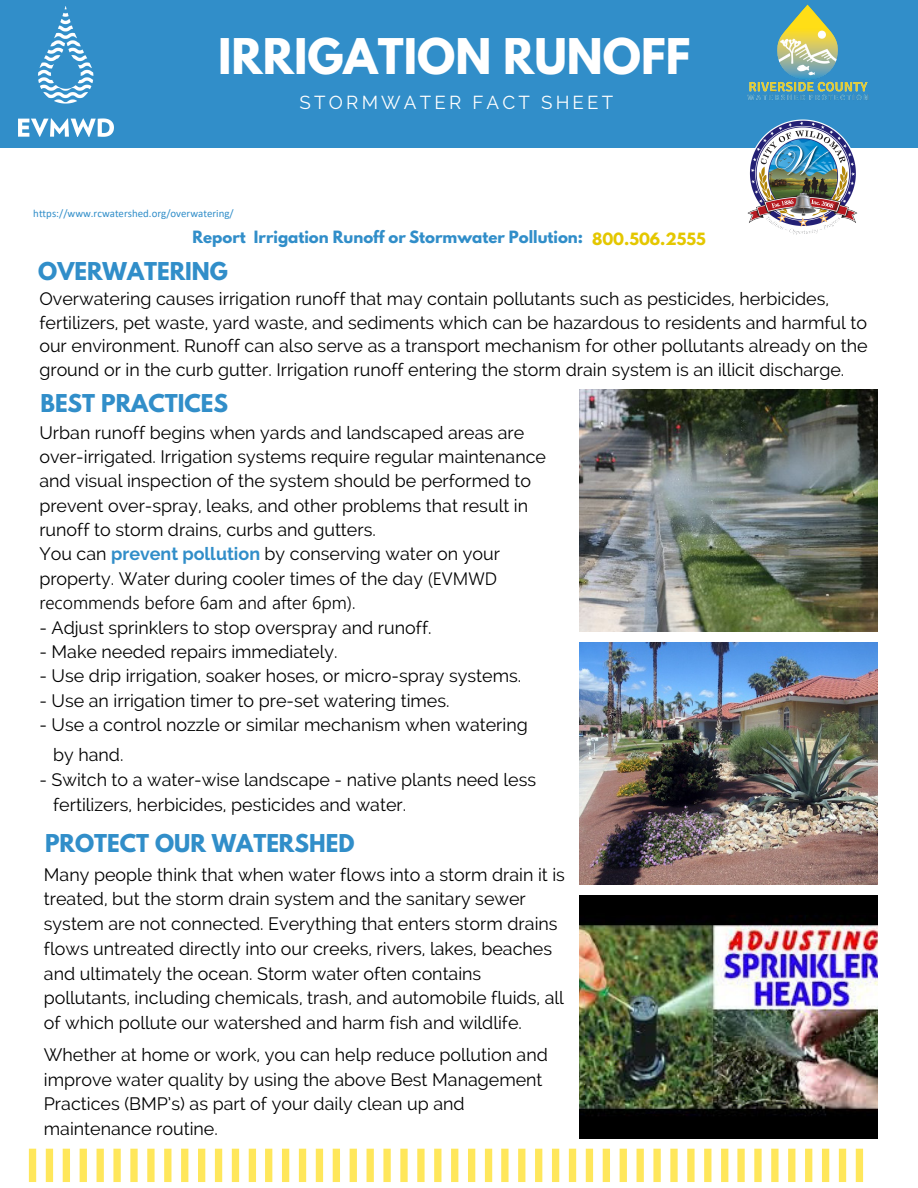
<style>
.page{position:relative;width:918px;height:1188px;background:#fff}
.page>*{position:absolute;margin:0;border:0;box-sizing:border-box;transform-origin:0 0}
.t1{font:700 43.65px "League Spartan";color:#fff}
.t2{font:700 21.75px "League Spartan";color:#318ec9}
.t3{font:18.6px "Raleway";letter-spacing:.17em;color:#fff}
.t4{font:17.85px/24.8px "Raleway";color:#000}
.t5{font:300 17.85px "Segoe UI";color:#000}
.t6{font:700 15px "League Spartan";color:#318ec9}
.t7{font:10.8px "Calibri";color:#318ec9}
.s1{color:#e4c700}
.s2{font-weight:700;color:#318ec9}
.s3{font-family:"Segoe UI";font-weight:300}
.s4{font-family:"Raleway";font-weight:400}
</style>
<div class="page">
<div style="left:0;top:0;width:918px;height:147px;background:#318ec9"></div>
<img style="left:579px;top:389px;width:299px;height:242px">
<img style="left:579px;top:642px;width:299px;height:242px">
<img style="left:579px;top:896px;width:299px;height:242px">
<svg style="left:29px;top:1149px;width:227px;height:33px"></svg>
<svg style="left:265px;top:1149px;width:227px;height:33px"></svg>
<svg style="left:501px;top:1149px;width:227px;height:33px"></svg>
<svg style="left:737px;top:1149px;width:127px;height:33px"></svg>
<img style="left:747px;top:4px;width:122px;height:96px">
<img style="left:748px;top:120px;width:109px;height:115px">
<img style="left:18px;top:7px;width:96px;height:129px">
<h1 class="t1" style="left:218px;top:35px;width:474px">IRRIGATION RUNOFF</h1>
<p class="t3" style="left:300px;top:91px;width:315px">STORMWATER FACT SHEET</p>
<p class="t7" style="left:33px;top:206px;width:202px">https://www.rcwatershed.org/overwatering/</p>
<p class="t6" style="left:192px;top:230px;width:515px">Report Irrigation Runoff or Stormwater Pollution: <span class="s1">800.506.2555</span></p>
<p class="t2" style="left:38px;top:261px;width:191px">OVERWATERING</p>
<p class="t4" style="left:39px;top:287px;width:830px;line-height:23.7px">Overwatering causes irrigation runoff that may contain pollutants such as pesticides, herbicides, fertilizers, pet waste, yard waste, and sediments which can be hazardous to residents and harmful to our environment. Runoff can also serve as a transport mechanism for other pollutants already on the ground or in the curb gutter. Irrigation runoff entering the storm drain system is an illicit discharge.</p>
<p class="t2" style="left:40px;top:392px;width:189px">BEST PRACTICES</p>
<p class="t4" style="left:39px;top:420px;width:508px;line-height:24.3px">Urban runoff begins when yards and landscaped areas are over-irrigated. Irrigation systems require regular maintenance and visual inspection of the system should be performed to prevent over-spray, leaks, and other problems that result in runoff to storm drains, curbs and gutters.<br>You can <span class="s2">prevent pollution</span> by conserving water on your property. Water during cooler times of the day <span class="s3">(EVMWD</span></p>
<p class="t5" style="left:39px;top:586px;width:318px">recommends before 6am and after 6pm)<span class="s4">.</span></p>
<p class="t4" style="left:39px;top:615px;width:394px">- Adjust sprinklers to stop overspray and runoff.</p>
<p class="t4" style="left:39px;top:639px;width:300px">- Make needed repairs immediately.</p>
<p class="t4" style="left:39px;top:664px;width:483px">- Use drip irrigation, soaker hoses, or micro-spray systems.</p>
<p class="t4" style="left:39px;top:688px;width:412px">- Use an irrigation timer to pre-set watering times.</p>
<p class="t4" style="left:53px;top:710px;width:476px;line-height:30px;text-indent:-14px">- Use a control nozzle or similar mechanism when watering by hand.</p>
<p class="t4" style="left:53px;top:767px;width:485px;text-indent:-14px">- Switch to a water-wise landscape - native plants need less fertilizers, herbicides, pesticides and water.</p>
<p class="t2" style="left:45px;top:832px;width:311px">PROTECT OUR WATERSHED</p>
<p class="t4" style="left:44px;top:862px;width:523px">Many people think that when water flows into a storm drain it is treated, but the storm drain system and the sanitary sewer system are not connected. Everything that enters storm drains flows untreated directly into our creeks, rivers, lakes, beaches and ultimately the ocean. Storm water often contains pollutants, including chemicals, trash, and automobile fluids, all of which pollute our watershed and harm fish and wildlife.</p>
<p class="t4" style="left:44px;top:1042px;width:506px">Whether at home or work, you can help reduce pollution and improve water quality by using the above Best Management Practices (BMP’s) as part of your daily clean up and maintenance routine.</p>
</div>
